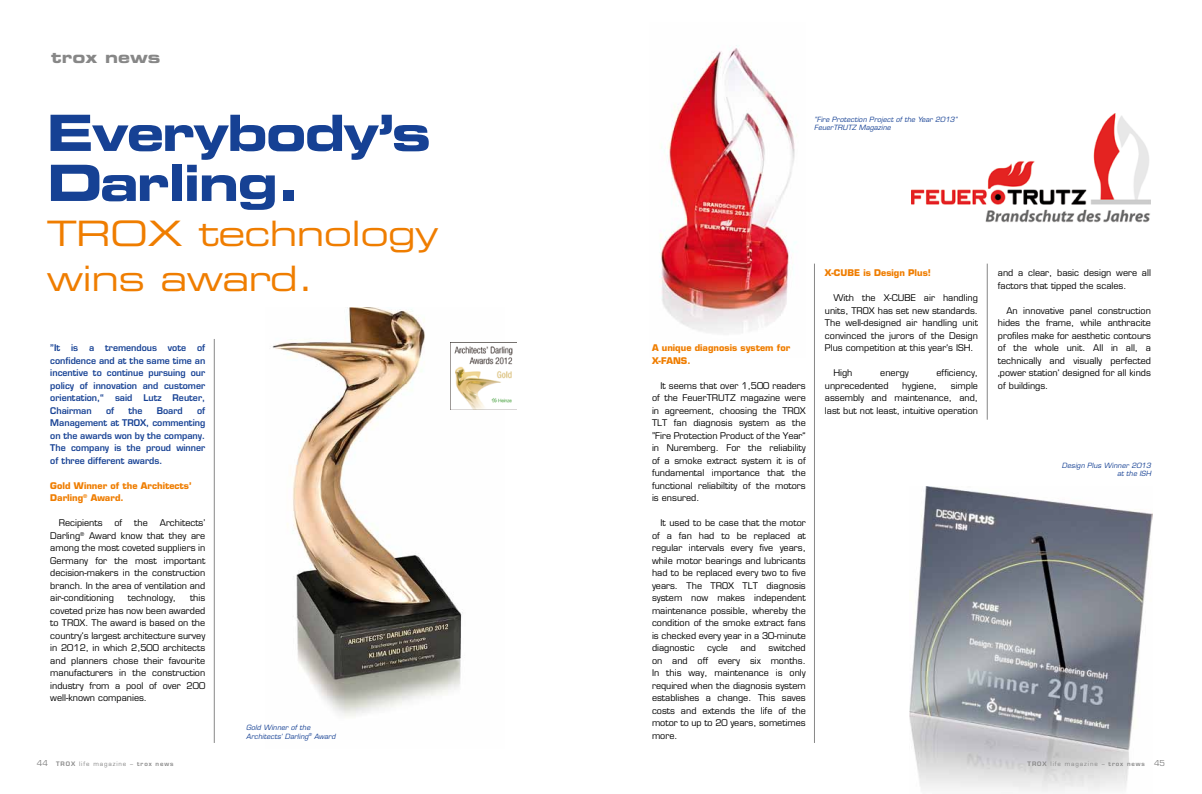
<style>
.page{position:relative;width:1202px;height:794px;background:#fff}
.page>*{position:absolute;margin:0;border:0;box-sizing:border-box;transform-origin:0 0}
.t1{font:50px/50px "Eurostile LT Std Bold Ex 2";letter-spacing:-.04em;color:#164194}
.t2{font:35px/45px "Eurostile LT Std Ex 2";letter-spacing:-.02em;color:#ef7d00}
.t3{font:16px "Eurostile LT Std Bold Ex 2";color:#878787}
.t4{font:9px/12.5px "Eurostile LT Std";color:#000;text-align:justify}
.t5{font:600 9px/12.5px "Eurostile LT Std";color:#164194;text-align:justify}
.t6{font:700 9px/12.5px "Eurostile LT Std";color:#ef7d00}
.t7{font:italic 7px/8.4px "Eurostile LT Std";letter-spacing:.01em;color:#164194}
.t8{font:6px "Eurostile LT Std";letter-spacing:.15em;color:#878787}
.s1{font-size:8px}
.s2{font-weight:600}
</style>
<div class="page">
<img style="left:659px;top:45px;width:137px;height:288px">
<img style="left:910px;top:486px;width:243px;height:306px">
<img style="left:912px;top:114px;width:239px;height:109px">
<hr style="left:814px;top:264px;width:1px;height:479px;background:#878787">
<hr style="left:214px;top:339px;width:1px;height:404px;background:#878787">
<hr style="left:987px;top:264px;width:1px;height:156px;background:#878787">
<img style="left:272px;top:308px;width:232px;height:409px">
<img style="left:450px;top:343px;width:63px;height:66px">
<h3 class="t3" style="left:51px;top:46px;width:111px">trox news</h3>
<h1 class="t1" style="left:47px;top:107px;width:386px">Everybody’s<br>Darling.</h1>
<h2 class="t2" style="left:47px;top:210px;width:393px">TROX technology wins award.</h2>
<p class="t5" style="left:50px;top:341px;width:156px">”It is a tremendous vote of confidence and at the same time an incentive to continue pursuing our policy of innovation and customer orientation,“ said Lutz Reuter, Chairman</p>
<p class="t5" style="left:50px;top:404px;width:156px;text-indent:147px">of Management at TROX, commenting on the awards won by the company.<br>The company is the proud winner of three different awards.</p>
<p class="t6" style="left:50px;top:479px;width:143px">Gold Winner of the Architects’<br>Darling<sup>®</sup> Award.</p>
<p class="t4" style="left:59px;top:517px;width:45px">Recipients</p>
<p class="t4" style="left:115px;top:517px;width:9px">of</p>
<p class="t4" style="left:134px;top:517px;width:15px">the</p>
<p class="t5" style="left:106px;top:404px;width:10px">of</p>
<p class="t5" style="left:128px;top:404px;width:16px">the</p>
<p class="t5" style="left:157px;top:404px;width:28px">Board</p>
<p class="t4" style="left:50px;top:517px;width:156px;text-indent:110px">Architects’ Darling<sup>®</sup> Award know that they are among the most coveted suppliers in Germany for the most important decision-makers in the construction branch. In the area of ventilation and air-conditioning</p>
<p class="t4" style="left:50px;top:592px;width:156px;text-indent:140px">this coveted prize has now been awarded to TROX. The award is based on the country‘s largest architecture survey in 2012, in which 2,500 architects and planners chose their favourite manufacturers in the construction industry from a pool of over 200 well-known companies.</p>
<p class="t4" style="left:128px;top:592px;width:50px">technology,</p>
<p class="t7" style="left:246px;top:723px;width:91px">Gold Winner of the<br>Architects’ Darling<sup>®</sup> Award</p>
<p class="t7" style="left:814px;top:115px;width:145px">”Fire Protection Project of the Year 2013“<br>FeuerTRUTZ Magazine</p>
<p class="t6" style="left:652px;top:341px;width:140px">A unique diagnosis system for<br>X-fans</p>
<p class="t6" style="left:687px;top:354px;width:5px">.</p>
<p class="t4" style="left:652px;top:379px;width:155px;text-indent:9px">It seems that over 1,500 readers of the FeuerTRUTZ magazine were in agreement, choosing the TROX TLT fan diagnosis system as the ”Fire Protection Product of the Year“ in Nuremberg. For the reliability of a smoke extract system it is of fundamental importance that the functional reliabiltity of the motors is ensured.</p>
<p class="t4" style="left:652px;top:517px;width:155px;text-indent:9px">It used to be case that the motor of a fan had to be replaced at regular intervals every five years, while motor bearings and lubricants had to be replaced every two to five years. The TROX TLT diagnosis system now makes independent maintenance possible, whereby the condition of the smoke extract fans is checked every year in a 30-minute diagnostic</p>
<p class="t4" style="left:652px;top:642px;width:155px;text-indent:117px">switched on and off every six months.<br>In this way, maintenance is only required when the diagnosis system establishes a change. This saves costs and extends the life of the motor to up to 20 years, sometimes more.</p>
<p class="t4" style="left:707px;top:642px;width:22px">cycle</p>
<p class="t4" style="left:740px;top:642px;width:17px">and</p>
<p class="t6" style="left:825px;top:266px;width:108px">X-CUBE is Design Plus!</p>
<p class="t4" style="left:825px;top:292px;width:155px;text-indent:9px">With the X-CUBE air handling units, TROX has set new standards.<br>The well-designed air handling unit convinced the jurors of the Design Plus competition at this year‘s ISH.</p>
<p class="t4" style="left:833px;top:367px;width:21px">High</p>
<p class="t4" style="left:880px;top:367px;width:30px">energy</p>
<p class="t4" style="left:936px;top:367px;width:43px">efficiency,</p>
<p class="t4" style="left:825px;top:379px;width:65px">unprecedented</p>
<p class="t4" style="left:902px;top:379px;width:36px">hygiene,</p>
<p class="t4" style="left:825px;top:379px;width:155px;text-indent:126px">simple assembly and maintenance, and, last but not least, intuitive operation</p>
<p class="t4" style="left:998px;top:267px;width:155px">and a clear, basic design were all factors that tipped the scales.</p>
<p class="t4" style="left:998px;top:304px;width:155px;text-indent:9px">An innovative panel construction hides the frame, while anthracite profiles make for aesthetic contours of the whole unit. All in all, a technically and visually perfected ‚power station‘ designed for all kinds of buildings.</p>
<p class="t7" style="left:1062px;top:461px;width:91px;text-align:right">Design Plus Winner 2013 at the ISH</p>
<p class="t8" style="left:37px;top:760px;width:138px"><span class="s1">44</span> <span class="s2">TROX</span> life magazine – <span class="s2">trox news</span></p>
<p class="t8" style="left:1028px;top:760px;width:139px"><span class="s2">TROX</span> life magazine – <span class="s2">trox news</span> <span class="s1">45</span></p>
</div>
